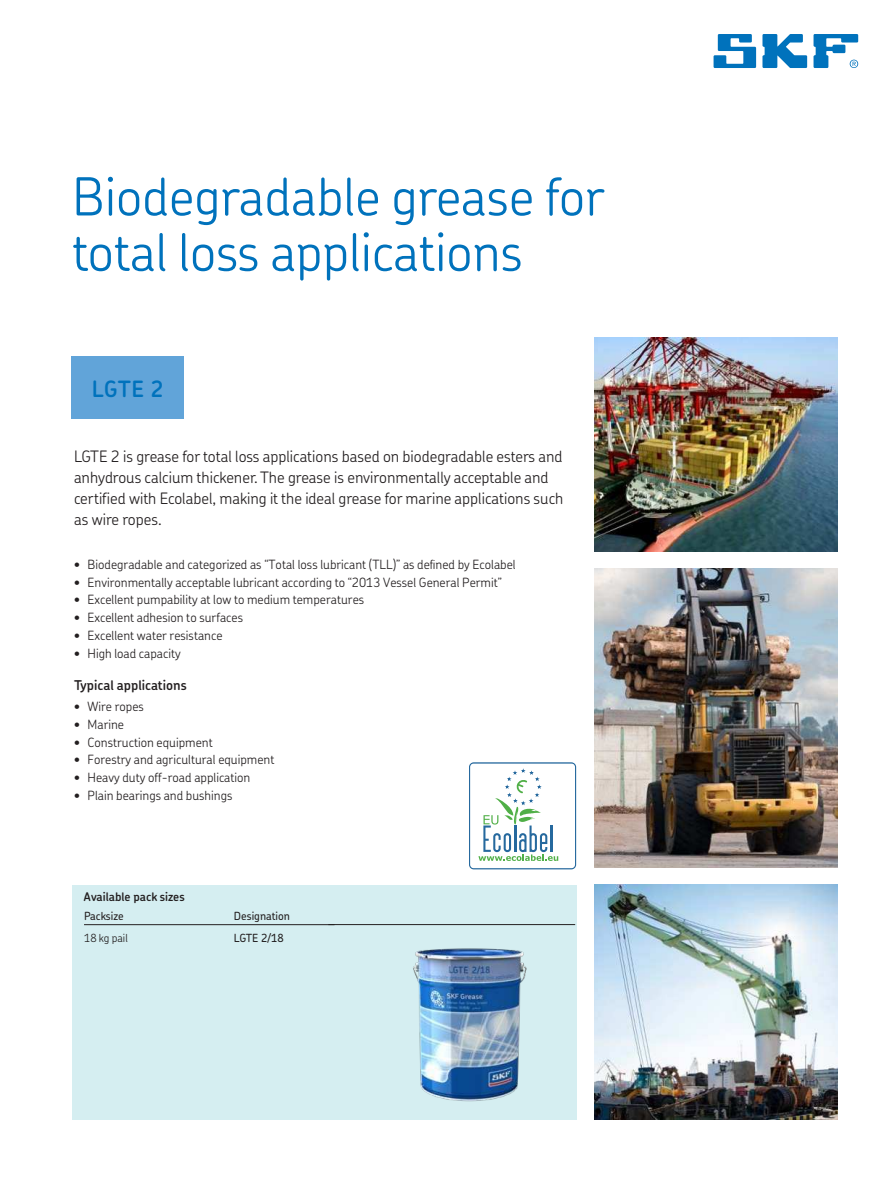
<style>
.page{position:relative;width:893px;height:1191px;background:#fff}
.page>*{position:absolute;margin:0;border:0;box-sizing:border-box;transform-origin:0 0}
.t1{font:300 52.5px/55.5px "SKF Chevin OT";color:#0072bc}
.t2{font:600 22.5px "SKF Chevin OT";color:#0072bc}
.t3{font:300 15.75px/21px "SKF Chevin OT";color:#231f20}
.t4{font:600 13.5px "SKF Chevin OT";color:#231f20}
.t5{font:300 12.75px "SKF Chevin OT";color:#231f20}
.t6{font:600 12px "SKF Chevin OT";color:#231f20}
.t7{font:500 11.25px "SKF Chevin OT";color:#231f20}
.t8{font:300 11.25px "SKF Chevin OT";color:#231f20}
</style>
<div class="page">
<svg style="left:713px;top:34px;width:43px;height:34px"></svg>
<svg style="left:762px;top:34px;width:45px;height:34px"></svg>
<svg style="left:813px;top:34px;width:45px;height:34px"></svg>
<div style="left:72px;top:885px;width:504px;height:235px;background:#d5eef1"></div>
<img style="left:594px;top:338px;width:243px;height:213px">
<img style="left:594px;top:569px;width:243px;height:298px">
<svg style="left:469px;top:764px;width:106px;height:105px"></svg>
<div style="left:469px;top:762px;width:107px;height:107px;border:1px solid #26699e;border-radius:4px"></div>
<img style="left:594px;top:885px;width:243px;height:235px">
<img style="left:413px;top:948px;width:114px;height:154px">
<div style="left:71px;top:356px;width:113px;height:63px;background:#61a4d9"></div>
<hr style="left:84px;top:924px;width:150px;height:1px;background:#231f20">
<hr style="left:234px;top:924px;width:100px;height:1px;background:#231f20">
<hr style="left:328px;top:924px;width:247px;height:1px;background:#231f20">
<h1 class="t1" style="left:72px;top:171px;width:534px">Biodegradable grease for total loss applications</h1>
<h2 class="t2" style="left:92px;top:378px;width:73px">LGTE 2</h2>
<p class="t3" style="left:74px;top:447px;width:491px">LGTE 2 is grease for total loss applications based on biodegradable esters and anhydrous calcium thickener. The grease is environmentally acceptable and certified with Ecolabel, making it the ideal grease for marine applications such as wire ropes.</p>
<p class="t5" style="left:74px;top:558px;width:443px">• Biodegradable and categorized as “Total loss lubricant (TLL)” as defined by Ecolabel</p>
<p class="t5" style="left:74px;top:576px;width:429px">• Environmentally acceptable lubricant according to “2013 Vessel General Permit”</p>
<p class="t5" style="left:74px;top:594px;width:291px">• Excellent pumpability at low to medium temperatures</p>
<p class="t5" style="left:74px;top:612px;width:170px">• Excellent adhesion to surfaces</p>
<p class="t5" style="left:74px;top:629px;width:150px">• Excellent water resistance</p>
<p class="t5" style="left:74px;top:647px;width:108px">• High load capacity</p>
<p class="t4" style="left:74px;top:679px;width:114px">Typical applications</p>
<p class="t5" style="left:74px;top:701px;width:71px">• Wire ropes</p>
<p class="t5" style="left:74px;top:718px;width:52px">• Marine</p>
<p class="t5" style="left:74px;top:736px;width:140px">• Construction equipment</p>
<p class="t5" style="left:74px;top:754px;width:202px">• Forestry and agricultural equipment</p>
<p class="t5" style="left:74px;top:772px;width:178px">• Heavy duty off-road application</p>
<p class="t5" style="left:74px;top:789px;width:160px">• Plain bearings and bushings</p>
<p class="t6" style="left:84px;top:891px;width:102px">Available pack sizes</p>
<p class="t7" style="left:84px;top:911px;width:41px">Packsize</p>
<p class="t7" style="left:234px;top:911px;width:58px">Designation</p>
<p class="t8" style="left:84px;top:932px;width:45px">18 kg pail</p>
<p class="t7" style="left:234px;top:932px;width:51px">LGTE 2/18</p>
</div>
